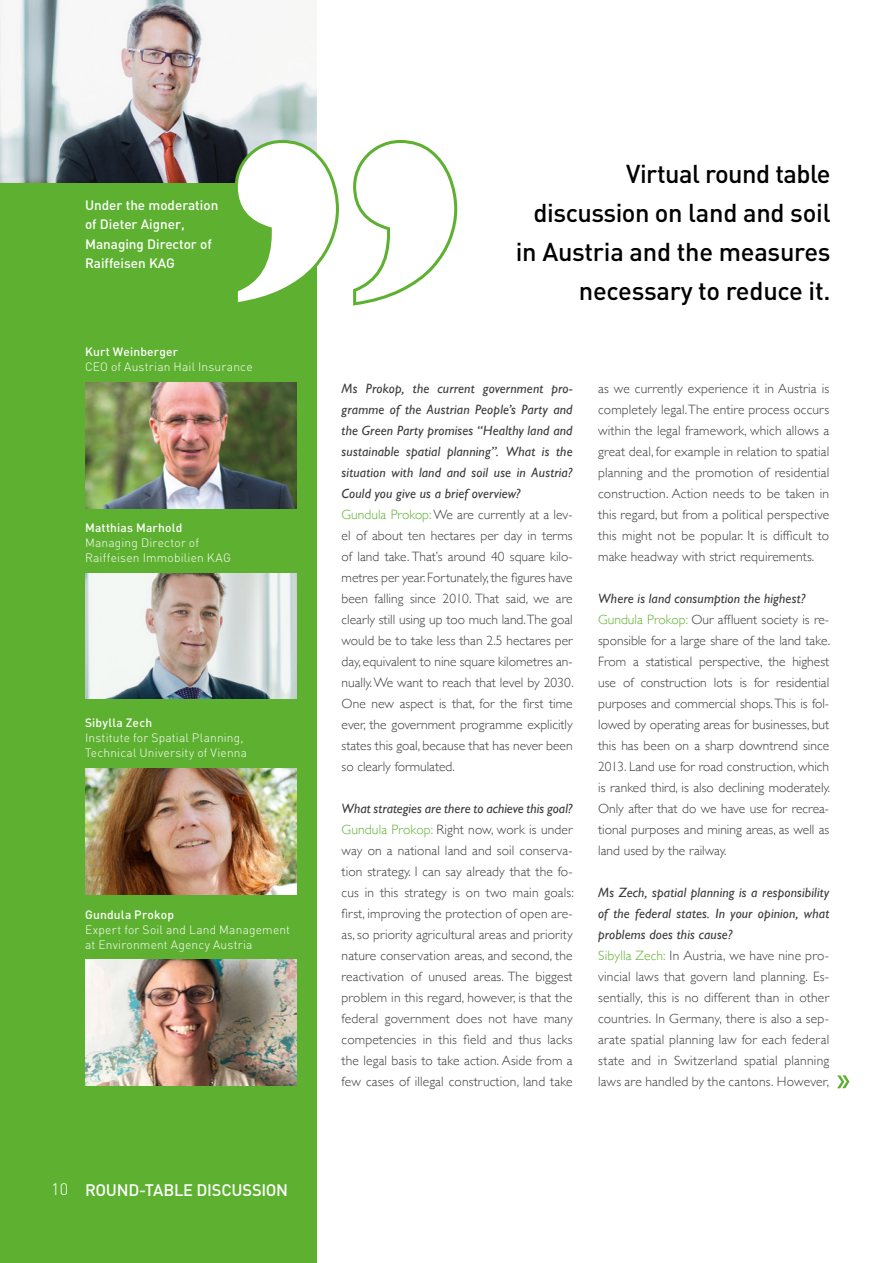
<style>
.page{position:relative;width:893px;height:1263px;background:#fff}
.page>*{position:absolute;margin:0;border:0;box-sizing:border-box;transform-origin:0 0}
.t1{font:500 25.5px/39px "DIN";letter-spacing:-.01em;color:#000;text-align:right}
.Rubrik_rechts{font:500 16.5px "DIN";letter-spacing:-.02em;color:#fff}
.t2{font:300 16.5px "DIN";color:#fff}
.Fliesstext{font:300 13.5px/21px "Gill Sans";letter-spacing:.01em;color:#3c3c3b;text-align:justify}
.Fliesstext-2{font:italic 13.5px/21px "Gill Sans";letter-spacing:.01em;color:#3c3c3b;text-align:justify}
.FRAGE_Interview{font:italic 13.5px/21px "Gill Sans";letter-spacing:.01em;color:#3c3c3b;text-align:justify}
.t3{font:500 13.5px "DIN";color:#fff}
.t4{font:300 12px/15px "DIN";letter-spacing:.015em;color:#fff}
.t5{font:500 12px "DIN";letter-spacing:.015em;color:#fff}
.s1{color:#5eb130}
</style>
<div class="page">
<div style="left:0;top:1157px;width:316px;height:106px;background:#5eb130"></div>
<div style="left:0;top:173px;width:316px;height:986px;background:#5eb130"></div>
<img style="left:85px;top:383px;width:211px;height:125px">
<img style="left:85px;top:573px;width:211px;height:125px">
<img style="left:85px;top:769px;width:211px;height:126px">
<img style="left:0;top:0;width:317px;height:183px">
<svg style="left:233px;top:138px;width:225px;height:169px"></svg>
<svg style="left:837px;top:1075px;width:12px;height:13px"></svg>
<img style="left:85px;top:960px;width:211px;height:126px">
<p class="t3" style="left:85px;top:196px;width:135px">Under the moderation</p>
<p class="t3" style="left:85px;top:216px;width:101px">of Dieter Aigner,</p>
<p class="t3" style="left:85px;top:235px;width:128px">Managing Director of</p>
<p class="t3" style="left:85px;top:255px;width:91px">Raiffeisen KAG</p>
<p class="t5" style="left:85px;top:344px;width:95px">Kurt Weinberger</p>
<p class="t4" style="left:85px;top:359px;width:169px">CEO of Austrian Hail Insurance</p>
<p class="t5" style="left:85px;top:520px;width:99px">Matthias Marhold</p>
<p class="t4" style="left:85px;top:535px;width:147px">Managing Director of<br>Raiffeisen Immobilien KAG</p>
<p class="t5" style="left:85px;top:715px;width:69px">Sibylla Zech</p>
<p class="t4" style="left:85px;top:730px;width:160px">Institute for Spatial Planning,</p>
<p class="t4" style="left:85px;top:745px;width:164px">Technical University of Vienna</p>
<p class="t5" style="left:85px;top:907px;width:91px">Gundula Prokop</p>
<p class="t4" style="left:85px;top:922px;width:207px">Expert for Soil and Land Management at Environment Agency Austria</p>
<p class="t2" style="left:51px;top:1179px;width:18px">10</p>
<p class="Rubrik_rechts" style="left:85px;top:1179px;width:205px">ROUND-TABLE DISCUSSION</p>
<p class="t1" style="left:516px;top:154px;width:316px">Virtual round table discussion on land and soil in Austria and the measures</p>
<p class="t1" style="left:579px;top:271px;width:253px">necessary to reduce it.</p>
<p class="Fliesstext-2" style="left:342px;top:378px;width:233px">Ms Prokop, the current government pro&shy;gramme of the Austrian People’s Party and the Green Party promises “Healthy land and sustainable spatial planning”. What is the situation with land and soil use in Austria?<br>Could you give us a brief overview?</p>
<p class="Fliesstext" style="left:342px;top:503px;width:234px"><span class="s1">Gundula Prokop:</span> We are currently at a lev&shy;el of about ten hectares per day in terms of land take. That’s around 40 square kilo&shy;metres per year. Fortunately, the figures have been falling since 2010. That said, we are clearly still using up too much land.The goal would be to take less than 2.5 hectares per day, equivalent to nine square kilometres an&shy;nually. We want to reach that level by 2030.<br>One new aspect is that, for the first time ever, the government programme explicitly states this goal, because that has never been so clearly formulated.</p>
<p class="FRAGE_Interview" style="left:342px;top:798px;width:233px">What strategies are there to achieve this goal?</p>
<p class="Fliesstext" style="left:342px;top:818px;width:234px"><span class="s1">Gundula Prokop:</span> Right now, work is under way on a national land and soil conserva&shy;tion strategy. I can say already that the fo&shy;cus in this strategy is on two main goals: first, improving the protection of open are&shy;as, so priority agricultural areas and priority nature conservation areas, and second, the reactivation of unused areas. The biggest problem in this regard, however, is that the federal government does not have many competencies in this field and thus lacks the legal basis to take action. Aside from a few cases of illegal construction, land take</p>
<p class="Fliesstext" style="left:598px;top:377px;width:233px">as we currently experience it in Austria is completely legal. The entire process occurs within the legal framework, which allows a great deal, for example in relation to spatial planning and the promotion of residential construction. Action needs to be taken in this regard, but from a political perspective this might not be popular. It is difficult to make headway with strict requirements.</p>
<p class="FRAGE_Interview" style="left:598px;top:588px;width:209px">Where is land consumption the highest?</p>
<p class="Fliesstext" style="left:598px;top:608px;width:234px"><span class="s1">Gundula Prokop:</span> Our affluent society is re&shy;sponsible for a large share of the land take.<br>From a statistical perspective, the highest use of construction lots is for residential purposes and commercial shops. This is fol&shy;lowed by operating areas for businesses, but this has been on a sharp downtrend since 2013. Land use for road construction, which is ranked third, is also declining moderately.<br>Only after that do we have use for recrea&shy;tional purposes and mining areas, as well as land used by the railway.</p>
<p class="FRAGE_Interview" style="left:598px;top:882px;width:233px">Ms Zech, spatial planning is a responsibility of the federal states. In your opinion, what problems does this cause?</p>
<p class="Fliesstext" style="left:598px;top:944px;width:233px"><span class="s1">Sibylla Zech:</span> In Austria, we have nine pro&shy;vincial laws that govern land planning. Es&shy;sentially, this is no different than in other countries. In Germany, there is also a sep&shy;arate spatial planning law for each federal state and in Switzerland spatial planning laws are handled by the cantons. However,</p>
</div>
